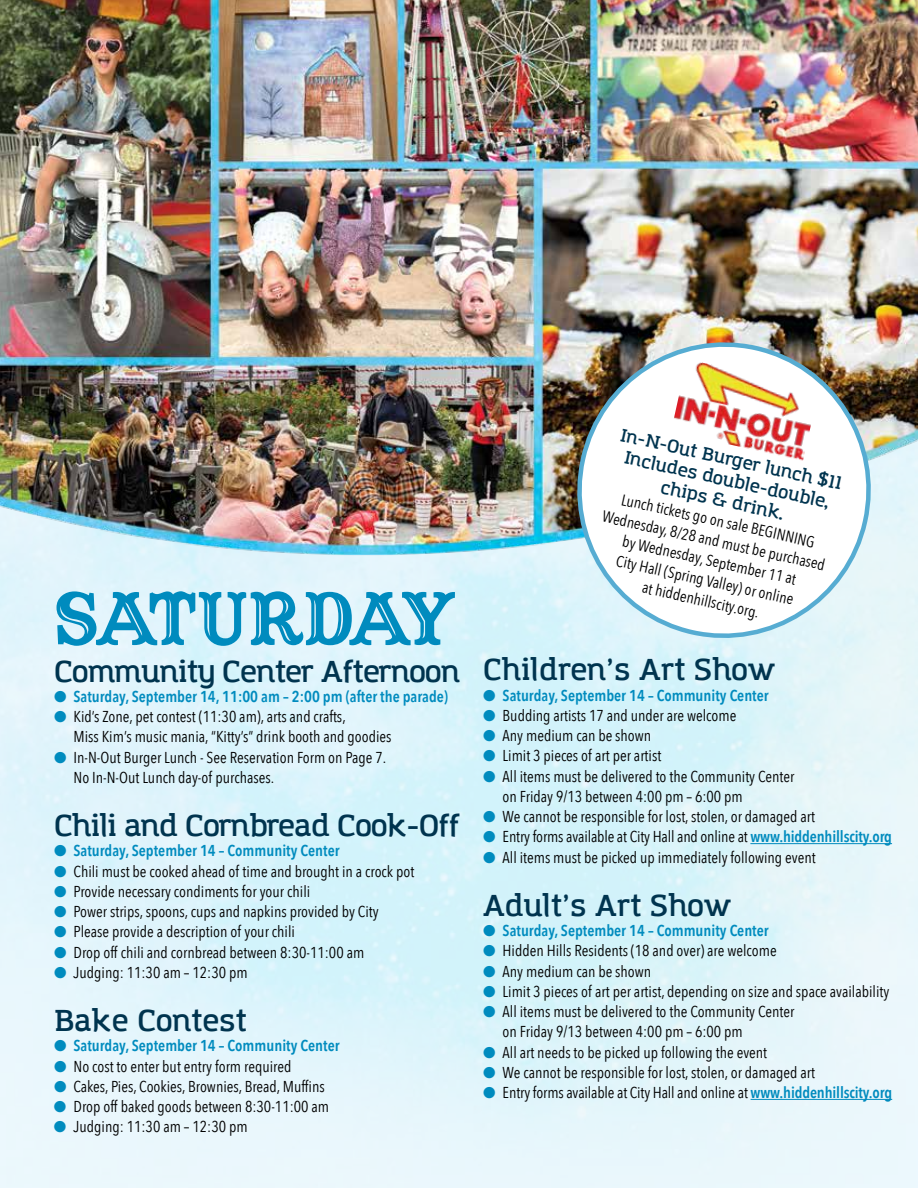
<style>
.page{position:relative;width:918px;height:1188px;background:#fff}
.page>*{position:absolute;margin:0;border:0;box-sizing:border-box;transform-origin:0 0}
.t1{font:72px "Captain Howdy";letter-spacing:-.04em;color:#008bbe}
.t2{font:600 30px "Amazing Grotesk";letter-spacing:-.02em;color:#00344f}
.t3{font:600 30px "Amazing Grotesk";color:#00344f}
.t4{font:600 18px/21px "Amazing Grotesk";color:#00344f;text-align:center}
.t5{font:15.75px/20.2px "Avenir Next Condensed";color:#000}
.t6{font:600 15.75px "Avenir Next Condensed";color:#008bbe}
.s1{color:#008bbe}
.s2{font-weight:600;color:#008bbe}
</style>
<div class="page">
<img style="left:0;top:0;width:918px;height:594px">
<hr style="left:750px;top:843px;width:142px;height:1px;background:#008bbe">
<hr style="left:751px;top:1099px;width:141px;height:1px;background:#008bbe">
<img style="left:560px;top:325px;width:328px;height:325px">
<img style="left:671px;top:359px;width:148px;height:102px">
<h1 class="t1" style="left:54px;top:573px;width:402px">SATURDAY</h1>
<h2 class="t2" style="left:54px;top:653px;width:408px">Community Center Afternoon</h2>
<p class="t6" style="left:54px;top:683px;width:396px">● Saturday, September 14, 11:00 am – 2:00 pm (after the parade)</p>
<p class="t5" style="left:73px;top:706px;width:320px;text-indent:-19px"><span class="s1">●</span> Kid’s Zone, pet contest (11:30 am), arts and crafts,<br>Miss Kim’s music mania, “Kitty’s” drink booth and goodies</p>
<p class="t5" style="left:73px;top:746px;width:314px;text-indent:-19px"><span class="s1">●</span> In-N-Out Burger Lunch - See Reservation Form on Page 7.<br>No In-N-Out Lunch day-of purchases.</p>
<h2 class="t2" style="left:54px;top:807px;width:407px">Chili and Cornbread Cook-Off</h2>
<p class="t6" style="left:54px;top:837px;width:287px">● Saturday, September 14 – Community Center</p>
<p class="t5" style="left:54px;top:860px;width:362px"><span class="s1">●</span> Chili must be cooked ahead of time and brought in a crock pot</p>
<p class="t5" style="left:54px;top:880px;width:258px"><span class="s1">●</span> Provide necessary condiments for your chili</p>
<p class="t5" style="left:54px;top:901px;width:326px"><span class="s1">●</span> Power strips, spoons, cups and napkins provided by City</p>
<p class="t5" style="left:54px;top:921px;width:243px"><span class="s1">●</span> Please provide a description of your chili</p>
<p class="t5" style="left:54px;top:941px;width:312px"><span class="s1">●</span> Drop off chili and cornbread between 8:30-11:00 am</p>
<p class="t5" style="left:54px;top:961px;width:195px"><span class="s1">●</span> Judging: 11:30 am – 12:30 pm</p>
<h2 class="t3" style="left:54px;top:1002px;width:195px">Bake Contest</h2>
<p class="t6" style="left:54px;top:1032px;width:287px">● Saturday, September 14 – Community Center</p>
<p class="t5" style="left:54px;top:1055px;width:239px"><span class="s1">●</span> No cost to enter but entry form required</p>
<p class="t5" style="left:54px;top:1075px;width:272px"><span class="s1">●</span> Cakes, Pies, Cookies, Brownies, Bread, Muffins</p>
<p class="t5" style="left:54px;top:1096px;width:277px"><span class="s1">●</span> Drop off baked goods between 8:30-11:00 am</p>
<p class="t5" style="left:54px;top:1116px;width:195px"><span class="s1">●</span> Judging: 11:30 am – 12:30 pm</p>
<p class="t4" style="left:624px;top:424px;width:228px;rotate:13deg">In-N-Out Burger lunch $11<br>Includes double-double, chips &amp; drink.</p>
<p class="t5" style="left:609px;top:486px;width:229px;text-align:center;rotate:12deg">Lunch tickets go on sale BEGINNING<br>Wednesday, 8/28 and must be purchased by Wednesday, September 11 at<br>City Hall (Spring Valley) or online<br>at hiddenhillscity.org.</p>
<h2 class="t3" style="left:483px;top:651px;width:294px">Children’s Art Show</h2>
<p class="t6" style="left:483px;top:682px;width:287px">● Saturday, September 14 – Community Center</p>
<p class="t5" style="left:483px;top:705px;width:255px"><span class="s1">●</span> Budding artists 17 and under are welcome</p>
<p class="t5" style="left:483px;top:725px;width:170px"><span class="s1">●</span> Any medium can be shown</p>
<p class="t5" style="left:483px;top:745px;width:180px"><span class="s1">●</span> Limit 3 pieces of art per artist</p>
<p class="t5" style="left:503px;top:765px;width:293px;text-indent:-19px"><span class="s1">●</span> All items must be delivered to the Community Center on Friday 9/13 between 4:00 pm – 6:00 pm</p>
<p class="t5" style="left:483px;top:806px;width:333px"><span class="s1">●</span> We cannot be responsible for lost, stolen, or damaged art</p>
<p class="t5" style="left:483px;top:826px;width:410px"><span class="s1">●</span> Entry forms available at City Hall and online at <span class="s2">www.hiddenhillscity.org</span></p>
<p class="t5" style="left:483px;top:846px;width:334px"><span class="s1">●</span> All items must be picked up immediately following event</p>
<h2 class="t3" style="left:483px;top:887px;width:250px">Adult’s Art Show</h2>
<p class="t6" style="left:483px;top:917px;width:287px">● Saturday, September 14 – Community Center</p>
<p class="t5" style="left:483px;top:940px;width:295px"><span class="s1">●</span> Hidden Hills Residents (18 and over) are welcome</p>
<p class="t5" style="left:483px;top:960px;width:170px"><span class="s1">●</span> Any medium can be shown</p>
<p class="t5" style="left:483px;top:981px;width:408px"><span class="s1">●</span> Limit 3 pieces of art per artist, depending on size and space availability</p>
<p class="t5" style="left:503px;top:1001px;width:293px;text-indent:-19px"><span class="s1">●</span> All items must be delivered to the Community Center on Friday 9/13 between 4:00 pm – 6:00 pm</p>
<p class="t5" style="left:483px;top:1041px;width:286px"><span class="s1">●</span> All art needs to be picked up following the event</p>
<p class="t5" style="left:483px;top:1062px;width:333px"><span class="s1">●</span> We cannot be responsible for lost, stolen, or damaged art</p>
<p class="t5" style="left:483px;top:1082px;width:411px"><span class="s1">●</span> Entry forms available at City Hall and online at <span class="s2">www.hiddenhillscity.org</span></p>
</div>
